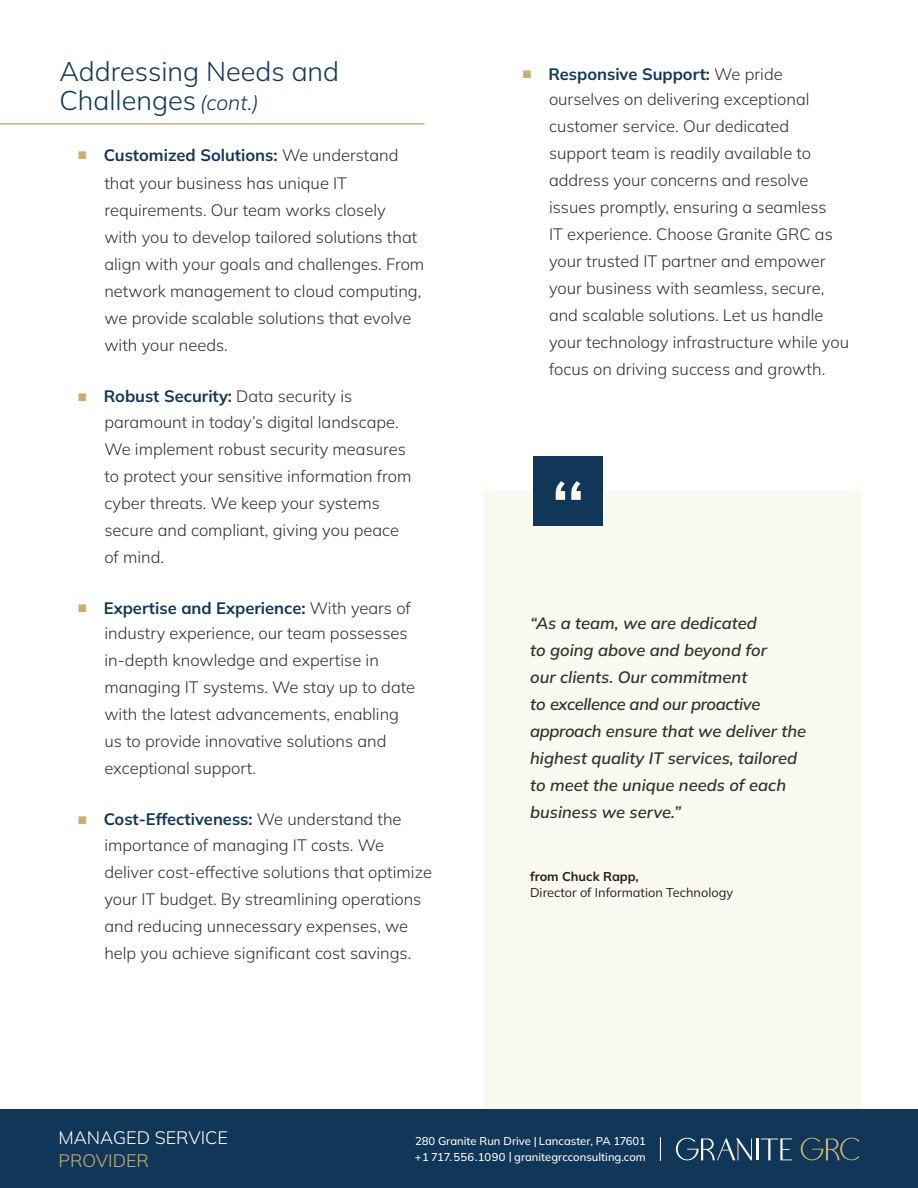
<style>
.page{position:relative;width:918px;height:1188px;background:#fff}
.page>*{position:absolute;margin:0;border:0;box-sizing:border-box;transform-origin:0 0}
.Paragraph_Title{font:300 27px/28.5px "Mulish";color:#113758}
.Paragraph_Title-2{font:300 18px/22.5px "Mulish";color:#fff}
.t1{font:300 16.5px/27px "Mulish";color:#312f30}
.Paragraph_Title-3{font:italic 600 16.5px/27px "Mulish";color:#312f30}
.Paragraph_Title-4{font:12.75px/16.5px "Mulish";color:#231f20}
.Paragraph_Title-5{font:500 11.25px "Mulish";color:#fff}
.s1{font-style:italic;font-size:21px}
.s2{font-family:"Arial";font-weight:400;color:#c6b074}
.s3{font-weight:700;color:#113758}
.s4{font-weight:700}
.s5{color:#c6b074}
</style>
<div class="page">
<hr style="left:0;top:123px;width:424px;height:2px;background:#c6b074">
<div style="left:484px;top:490px;width:377px;height:659px;background:#f9f7e9"></div>
<div style="left:533px;top:456px;width:70px;height:69px;background:#113758"></div>
<svg style="left:556px;top:481px;width:25px;height:19px"></svg>
<div style="left:0;top:1110px;width:918px;height:78px;background:#113758"></div>
<svg style="left:676px;top:1138px;width:76px;height:22px"></svg>
<hr style="left:756px;top:1138px;width:2px;height:22px;background:#fff">
<svg style="left:761px;top:1138px;width:31px;height:22px"></svg>
<svg style="left:801px;top:1138px;width:59px;height:22px"></svg>
<svg style="left:660px;top:1137px;width:1px;height:24px"></svg>
<p class="Paragraph_Title" style="left:59px;top:57px;width:281px">Addressing Needs and<br>Challenges <span class="s1">(cont.)</span></p>
<p class="t1" style="left:104px;top:140px;width:296px;line-height:28.5px;text-indent:-27px"><span class="s2">■</span> <span class="s3">Customized Solutions:</span> We understand that your business has unique IT</p>
<p class="t1" style="left:104px;top:196px;width:321px">requirements. Our team works closely<br>with you to develop tailored solutions that align with your goals and challenges. From network management to cloud computing, we provide scalable solutions that evolve with your needs.</p>
<p class="t1" style="left:104px;top:383px;width:296px;line-height:25.5px;text-indent:-27px"><span class="s2">■</span> <span class="s3">Robust Security:</span> Data security is paramount in today’s digital landscape.</p>
<p class="t1" style="left:104px;top:435px;width:309px">We implement robust security measures to protect your sensitive information from cyber threats. We keep your systems secure and compliant, giving you peace of mind.</p>
<p class="t1" style="left:77px;top:595px;width:335px;line-height:25.5px;text-align:right"><span class="s2">■</span> <span class="s3">Expertise and Experience:</span> With years of industry experience, our team possesses</p>
<p class="t1" style="left:104px;top:646px;width:312px">in-depth knowledge and expertise in managing IT systems. We stay up to date with the latest advancements, enabling us to provide innovative solutions and exceptional support.</p>
<p class="t1" style="left:77px;top:806px;width:326px;line-height:25.5px;text-align:center"><span class="s2">■</span> <span class="s3">Cost-Effectiveness:</span> We understand the importance of managing IT costs. We</p>
<p class="t1" style="left:104px;top:858px;width:329px">deliver cost-effective solutions that optimize your IT budget. By streamlining operations and reducing unnecessary expenses, we help you achieve significant cost savings.</p>
<p class="t1" style="left:549px;top:61px;width:262px;line-height:25.5px;text-indent:-27px"><span class="s2">■</span> <span class="s3">Responsive Support:</span> We pride ourselves on delivering exceptional</p>
<p class="t1" style="left:549px;top:113px;width:302px">customer service. Our dedicated support team is readily available to address your concerns and resolve issues promptly, ensuring a seamless<br>IT experience. Choose Granite GRC as your trusted IT partner and empower your business with seamless, secure, and scalable solutions. Let us handle your technology infrastructure while you focus on driving success and growth.</p>
<p class="Paragraph_Title-3" style="left:530px;top:609px;width:278px">“As a team, we are dedicated<br>to going above and beyond for<br>our clients. Our commitment<br>to excellence and our proactive approach ensure that we deliver the highest quality IT services, tailored to meet the unique needs of each business we serve.”</p>
<p class="Paragraph_Title-4" style="left:530px;top:867px;width:205px"><span class="s4">from Chuck Rapp,<br></span>Director of Information Technology</p>
<p class="Paragraph_Title-2" style="left:58px;top:1126px;width:171px">MANAGED SERVICE<br><span class="s5">PROVIDER</span></p>
<p class="Paragraph_Title-5" style="left:415px;top:1134px;width:232px">280 Granite Run Drive | Lancaster, PA 17601</p>
<p class="Paragraph_Title-5" style="left:415px;top:1149px;width:232px">+1 717.556.1090 | granitegrcconsulting.com</p>
</div>
